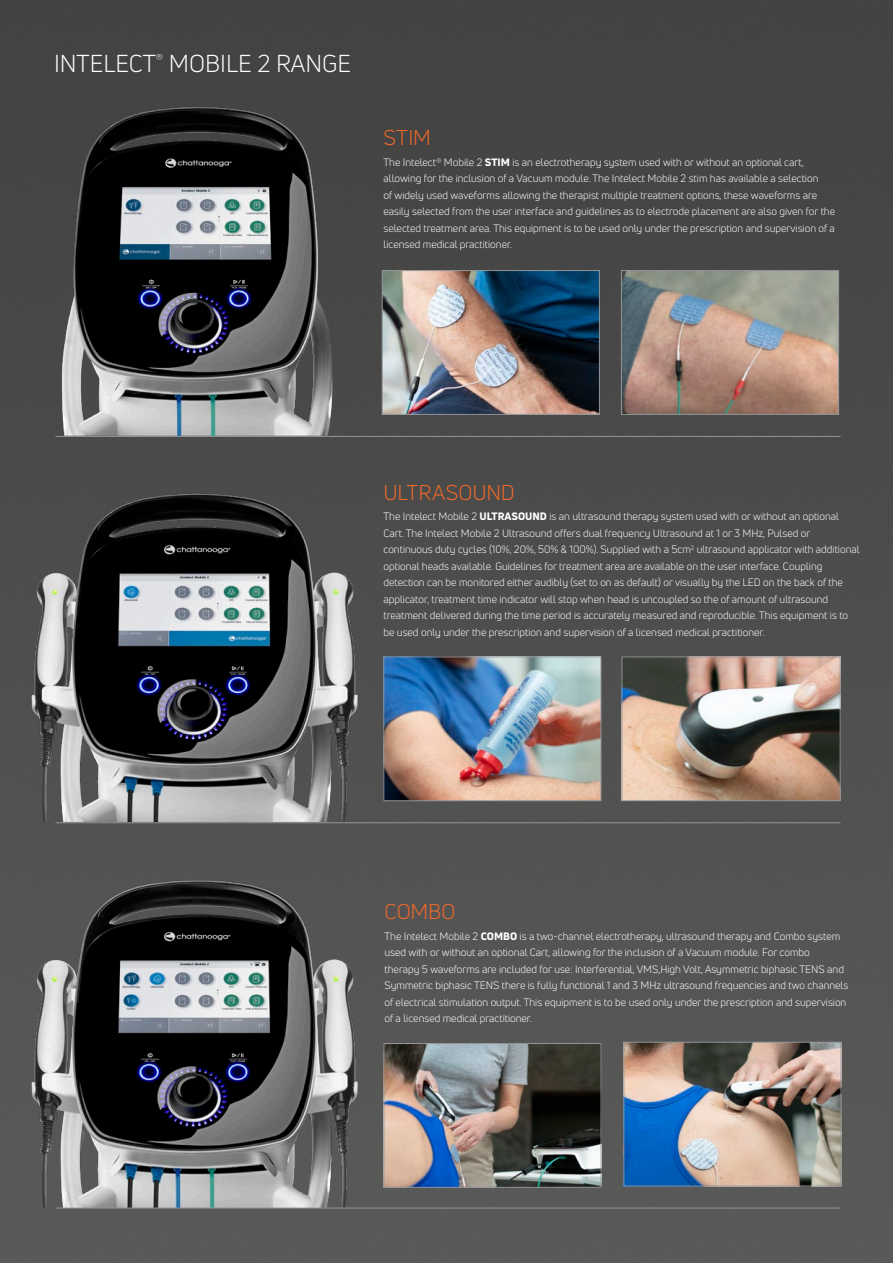
<style>
.page{position:relative;width:893px;height:1263px;background:#fff}
.page>*{position:absolute;margin:0;border:0;box-sizing:border-box;transform-origin:0 0}
.t1{font:24px "Uni Neue";color:#fff}
.t2{font:21px "Uni Neue";letter-spacing:-.005em;color:#f2692a}
.Basic_Body_Condensed{font:10.5px/16.5px "Uni Neue";color:#fff}
.s1{font-weight:800}
</style>
<div class="page">
<img style="left:0;top:0;width:893px;height:1263px">
<img style="left:0;top:67px;width:372px;height:369px">
<img style="left:0;top:456px;width:372px;height:366px">
<img style="left:0;top:836px;width:372px;height:372px">
<img style="left:623px;top:658px;width:215px;height:141px">
<div style="left:621px;top:656px;width:219px;height:145px;border:1px solid #939598"></div>
<img style="left:385px;top:658px;width:214px;height:141px">
<div style="left:383px;top:656px;width:218px;height:145px;border:1px solid #939598"></div>
<img style="left:623px;top:272px;width:214px;height:141px">
<div style="left:621px;top:270px;width:218px;height:145px;border:1px solid #939598"></div>
<img style="left:384px;top:272px;width:214px;height:141px">
<div style="left:382px;top:270px;width:218px;height:145px;border:1px solid #939598"></div>
<img style="left:625px;top:1044px;width:214px;height:140px">
<div style="left:623px;top:1042px;width:218px;height:144px;border:1px solid #939598"></div>
<img style="left:385px;top:1045px;width:214px;height:141px">
<div style="left:383px;top:1043px;width:218px;height:145px;border:1px solid #939598"></div>
<hr style="left:56px;top:436px;width:784px;height:1px;background:#939598">
<hr style="left:56px;top:822px;width:784px;height:1px;background:#939598">
<hr style="left:56px;top:1208px;width:784px;height:1px;background:#939598">
<p class="t1" style="left:54px;top:49px;width:299px">INTELECT<sup>®</sup> MOBILE 2 RANGE</p>
<p class="t2" style="left:383px;top:125px;width:49px">STIM</p>
<p class="Basic_Body_Condensed" style="left:383px;top:154px;width:453px">The Intelect® Mobile 2 <span class="s1">STIM</span> is an electrotherapy system used with or without an optional cart, allowing for the inclusion of a Vacuum module. The Intelect Mobile 2 stim has available a selection<br>of widely used waveforms allowing the therapist multiple treatment options, these waveforms are easily selected from the user interface and guidelines as to electrode placement are also given for the selected treatment area. This equipment is to be used only under the prescription and supervision of a licensed medical practitioner.</p>
<p class="t2" style="left:383px;top:479px;width:133px">ULTRASOUND</p>
<p class="Basic_Body_Condensed" style="left:383px;top:508px;width:478px">The Intelect Mobile 2 <span class="s1">ULTRASOUND</span> is an ultrasound therapy system used with or without an optional Cart. The Intelect Mobile 2 Ultrasound offers dual frequency Ultrasound at 1 or 3 MHz, Pulsed or continuous duty cycles (10%, 20%, 50% &amp; 100%). Supplied with a 5cm<sup>2</sup> ultrasound applicator with additional optional heads available. Guidelines for treatment area are available on the user interface. Coupling detection can be monitored either audibly (set to on as default) or visually by the LED on the back of the applicator, treatment time indicator will stop when head is uncoupled so the of amount of ultrasound treatment delivered during the time period is accurately measured and reproducible. This equipment is to be used only under the prescription and supervision of a licensed medical practitioner.</p>
<p class="t2" style="left:385px;top:899px;width:72px">COMBO</p>
<p class="Basic_Body_Condensed" style="left:385px;top:928px;width:465px">The Intelect Mobile 2 <span class="s1">COMBO</span> is a two-channel electrotherapy, ultrasound therapy and Combo system used with or without an optional Cart, allowing for the inclusion of a Vacuum module. For combo<br>therapy 5 waveforms are included for use: Interferential, VMS,High Volt, Asymmetric biphasic TENS and Symmetric biphasic TENS there is fully functional 1 and 3 MHz ultrasound frequencies and two channels of electrical stimulation output. This equipment is to be used only under the prescription and supervision of a licensed medical practitioner.</p>
</div>
